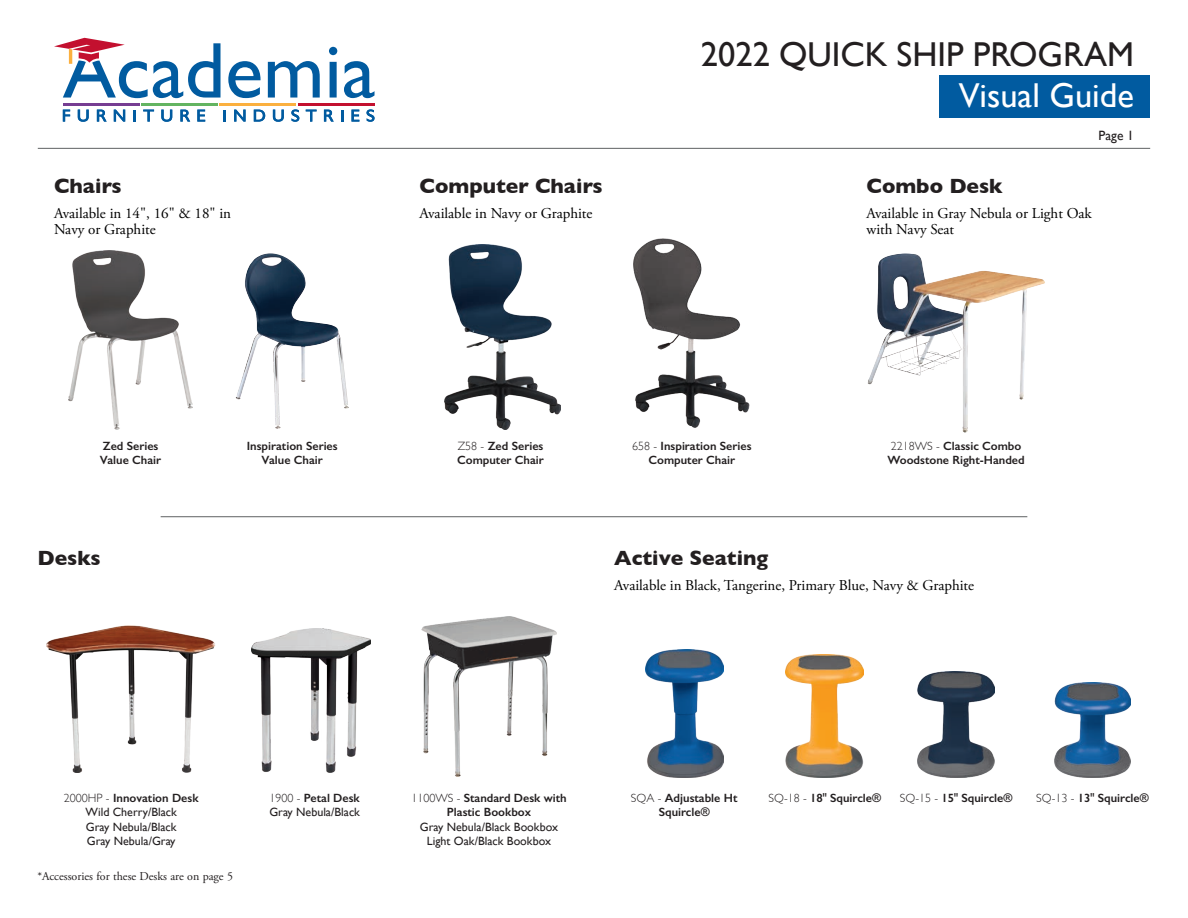
<style>
.page{position:relative;width:1188px;height:918px;background:#fff}
.page>*{position:absolute;margin:0;border:0;box-sizing:border-box;transform-origin:0 0}
.t1{font:34.5px "Gill Sans";color:#231f20}
.t2{font:34.5px "Gill Sans";color:#fff}
.Sub-Header{font:700 21px "Gill Sans";color:#231f20}
.Highlights_-_Body{font:15px/16.5px "Adobe Garamond Pro";color:#000001}
.t3{font:13.5px "Gill Sans";color:#231f20}
.Caption_-_Model_Desc{font:600 12px/14.4px "Gill Sans";color:#231f20;text-align:center}
.Caption_-_Model_Desc-2{font:12px/14.4px "Gill Sans";color:#231f20;text-align:center}
.Specs_-_Body{font:12px "Adobe Garamond Pro";color:#231f20}
.s1{font-weight:300}
.s2{font-weight:600}
.s3{font-family:"ITC Avant Garde Pro";font-weight:500}
</style>
<div class="page">
<div style="left:940px;top:75px;width:210px;height:43px;background:#015ba0"></div>
<svg style="left:63px;top:110px;width:7px;height:12px"></svg>
<svg style="left:78px;top:110px;width:11px;height:12px"></svg>
<svg style="left:97px;top:110px;width:10px;height:12px"></svg>
<svg style="left:114px;top:110px;width:11px;height:12px"></svg>
<svg style="left:134px;top:110px;width:2px;height:12px"></svg>
<svg style="left:143px;top:110px;width:11px;height:12px"></svg>
<svg style="left:161px;top:110px;width:11px;height:12px"></svg>
<svg style="left:180px;top:110px;width:10px;height:12px"></svg>
<svg style="left:197px;top:110px;width:8px;height:12px"></svg>
<svg style="left:224px;top:110px;width:2px;height:12px"></svg>
<svg style="left:234px;top:110px;width:12px;height:12px"></svg>
<svg style="left:254px;top:110px;width:11px;height:12px"></svg>
<svg style="left:273px;top:110px;width:11px;height:12px"></svg>
<svg style="left:291px;top:109px;width:8px;height:13px"></svg>
<svg style="left:306px;top:110px;width:11px;height:12px"></svg>
<svg style="left:324px;top:110px;width:10px;height:12px"></svg>
<svg style="left:341px;top:110px;width:2px;height:12px"></svg>
<svg style="left:352px;top:110px;width:7px;height:12px"></svg>
<svg style="left:367px;top:109px;width:8px;height:13px"></svg>
<svg style="left:228px;top:61px;width:33px;height:37px"></svg>
<svg style="left:268px;top:61px;width:52px;height:37px"></svg>
<svg style="left:329px;top:47px;width:8px;height:51px"></svg>
<svg style="left:344px;top:61px;width:31px;height:37px"></svg>
<svg style="left:54px;top:38px;width:167px;height:60px"></svg>
<hr style="left:63px;top:103px;width:76px;height:2px;background:#763d92">
<hr style="left:141px;top:103px;width:77px;height:2px;background:#63b461">
<hr style="left:220px;top:103px;width:76px;height:2px;background:#fbb03f">
<hr style="left:298px;top:103px;width:76px;height:2px;background:#c3102f">
<hr style="left:38px;top:148px;width:1112px;height:1px;background:#5f6162">
<img style="left:47px;top:626px;width:168px;height:147px">
<img style="left:251px;top:628px;width:119px;height:145px">
<img style="left:235px;top:253px;width:114px;height:176px">
<img style="left:69px;top:251px;width:123px;height:178px">
<hr style="left:161px;top:516px;width:866px;height:1px;background:#5f6162">
<img style="left:634px;top:238px;width:116px;height:190px">
<img style="left:445px;top:244px;width:116px;height:185px">
<img style="left:918px;top:672px;width:77px;height:105px">
<img style="left:1054px;top:683px;width:77px;height:94px">
<img style="left:645px;top:650px;width:78px;height:127px">
<img style="left:786px;top:654px;width:78px;height:123px">
<img style="left:422px;top:616px;width:134px;height:160px">
<img style="left:868px;top:256px;width:177px;height:177px">
<h1 class="t1" style="left:701px;top:34px;width:435px">2022 QUICK SHIP PROGRAM</h1>
<h1 class="t2" style="left:959px;top:75px;width:177px">Visual Guide</h1>
<p class="t3" style="left:1099px;top:128px;width:37px">Page 1</p>
<p class="Sub-Header" style="left:54px;top:170px;width:69px">Chairs</p>
<p class="Highlights_-_Body" style="left:54px;top:205px;width:179px">Available in 14", 16" &amp; 18" in<br>Navy or Graphite</p>
<p class="Highlights_-_Body" style="left:866px;top:205px;width:227px">Available in Gray Nebula or Light Oak with Navy Seat</p>
<p class="Sub-Header" style="left:420px;top:170px;width:185px">Computer Chairs</p>
<p class="Sub-Header" style="left:866px;top:170px;width:138px">Combo Desk</p>
<p class="Highlights_-_Body" style="left:420px;top:205px;width:174px">Available in Navy or Graphite</p>
<p class="Caption_-_Model_Desc" style="left:100px;top:438px;width:63px;text-align:left">Zed Series<br>Value Chair</p>
<p class="Caption_-_Model_Desc" style="left:247px;top:438px;width:92px">Inspiration Series<br>Value Chair</p>
<p class="Caption_-_Model_Desc" style="left:458px;top:438px;width:87px"><span class="s1">Z58 -</span> Zed Series</p>
<p class="Caption_-_Model_Desc" style="left:457px;top:453px;width:88px">Computer Chair</p>
<p class="Caption_-_Model_Desc" style="left:632px;top:438px;width:121px"><span class="s1">658 -</span> Inspiration Series<br>Computer Chair</p>
<p class="Caption_-_Model_Desc" style="left:888px;top:438px;width:139px;text-align:left"><span class="s1">2218WS -</span> Classic Combo<br>Woodstone Right-Handed</p>
<p class="Sub-Header" style="left:37px;top:542px;width:65px">Desks</p>
<p class="Sub-Header" style="left:614px;top:542px;width:156px">Active Seating</p>
<p class="Highlights_-_Body" style="left:614px;top:577px;width:361px">Available in Black, Tangerine, Primary Blue, Navy &amp; Graphite</p>
<p class="Caption_-_Model_Desc-2" style="left:64px;top:791px;width:136px"><span class="s1">2000HP -</span> <span class="s2">Innovation Desk<br></span>Wild Cherry/Black</p>
<p class="Caption_-_Model_Desc-2" style="left:86px;top:820px;width:92px">Gray Nebula/Black</p>
<p class="Caption_-_Model_Desc-2" style="left:87px;top:834px;width:90px">Gray Nebula/Gray</p>
<p class="Specs_-_Body" style="left:37px;top:869px;width:197px">*Accessories for these Desks are on page 5</p>
<p class="Caption_-_Model_Desc-2" style="left:269px;top:791px;width:92px;text-align:left"><span class="s1">1900 -</span> <span class="s2">Petal Desk<br></span>Gray Nebula/Black</p>
<p class="Caption_-_Model_Desc" style="left:411px;top:791px;width:157px"><span class="s1">1100WS -</span> Standard Desk with</p>
<p class="Caption_-_Model_Desc" style="left:769px;top:791px;width:114px"><span class="s1">SQ-18 -</span> 18<span class="s3">"</span> Squircle®</p>
<p class="Caption_-_Model_Desc-2" style="left:420px;top:805px;width:140px"><span class="s2">Plastic Bookbox<br></span>Gray Nebula/Black Bookbox</p>
<p class="Caption_-_Model_Desc-2" style="left:427px;top:834px;width:126px">Light Oak/Black Bookbox</p>
<p class="Caption_-_Model_Desc" style="left:631px;top:791px;width:108px"><span class="s1">SQA -</span> Adjustable Ht<br>Squircle®</p>
<p class="Caption_-_Model_Desc" style="left:900px;top:791px;width:114px"><span class="s1">SQ-15 -</span> 15<span class="s3">"</span> Squircle®</p>
<p class="Caption_-_Model_Desc" style="left:1036px;top:791px;width:114px"><span class="s1">SQ-13 -</span> 13<span class="s3">"</span> Squircle®</p>
</div>
